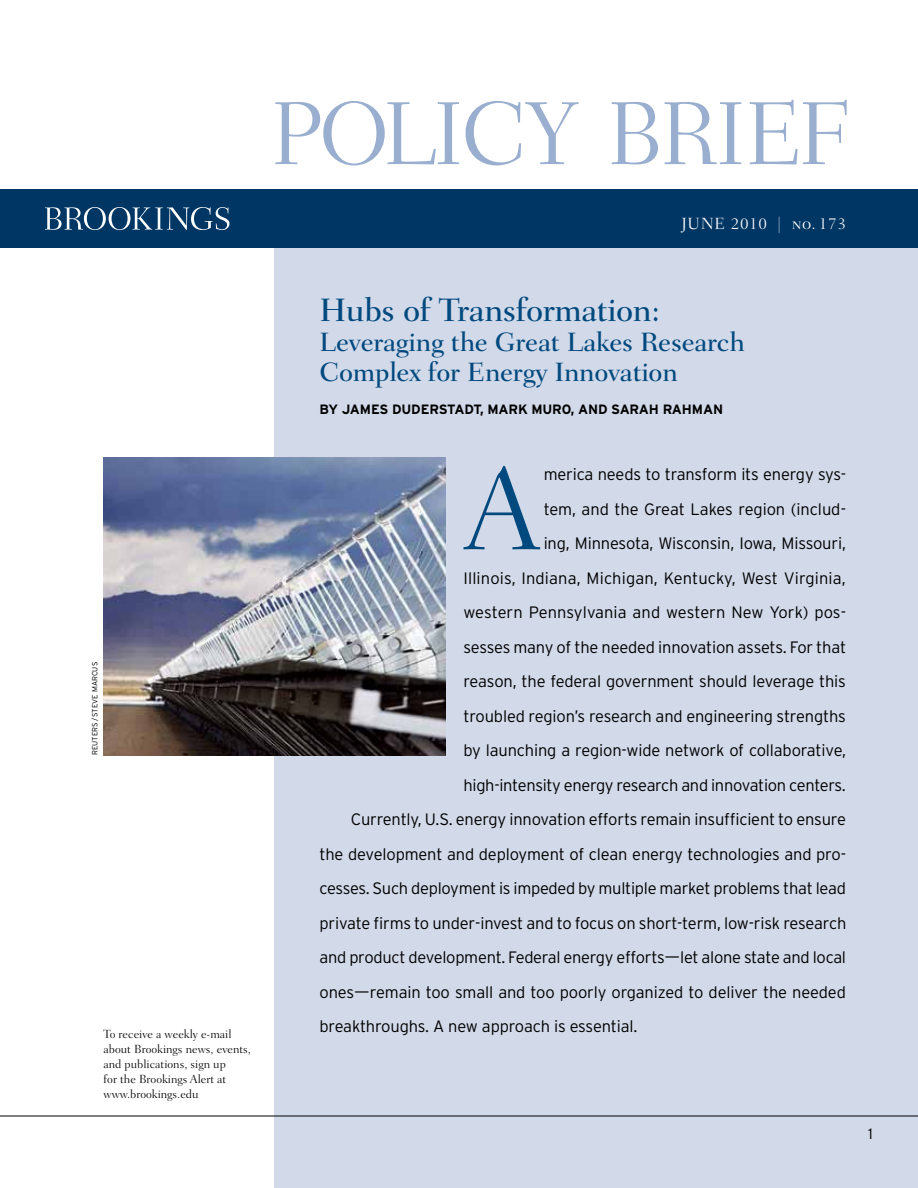
<style>
.page{position:relative;width:918px;height:1188px;background:#fff}
.page>*{position:absolute;margin:0;border:0;box-sizing:border-box;transform-origin:0 0}
.t1{font:300 118.2px "Fairfield LT Std";color:#00497f}
.t2{font:300 91.2px "Fairfield LT Std";letter-spacing:-.05em;color:#9aafcf}
.t3{font:500 33px "Fairfield LT Std";letter-spacing:-.015em;color:#00497f}
.t4{font:500 27px/30px "Fairfield LT Std";letter-spacing:-.01em;color:#00497f}
.t5{font:300 16.5px "Interstate";letter-spacing:-.01em;color:#000}
.t6{font:300 16.5px "Fairfield LT Std";letter-spacing:.04em;color:#fff}
.t7{font:300 15px "Interstate";color:#000}
.t8{font:700 13.5px "Interstate";letter-spacing:-.01em;color:#000}
.t9{font:300 12px/15px "Fairfield LT Std";color:#000}
.t10{font:300 7.5px "Interstate";color:#000}
.s1{color:#a1a9c5}
</style>
<div class="page">
<div style="left:274px;top:248px;width:644px;height:940px;background:#d2d9e9"></div>
<div style="left:0;top:189px;width:918px;height:59px;background:#003664"></div>
<svg style="left:45px;top:207px;width:184px;height:23px"></svg>
<img style="left:104px;top:458px;width:342px;height:297px">
<hr style="left:0;top:1116px;width:918px;height:1px;background:#000">
<h2 class="t2" style="left:270px;top:82px;width:583px">POLICY BRIEF</h2>
<p class="t6" style="left:681px;top:215px;width:166px">JUNE 2010 <span class="s1">|</span> no. 173</p>
<p class="t10" style="left:91px;top:755px;width:94px;rotate:-90deg">Reuters / steve Marcus</p>
<p class="t9" style="left:104px;top:1026px;width:149px">To receive a weekly e-mail about Brookings news, events, and publications, sign up<br>for the Brookings Alert at www.brookings.edu</p>
<h3 class="t3" style="left:320px;top:291px;width:342px">Hubs of Transformation:</h3>
<h3 class="t4" style="left:320px;top:327px;width:427px">Leveraging the Great Lakes Research<br>Complex for Energy Innovation</h3>
<p class="t8" style="left:320px;top:402px;width:405px">BY JAMES DUDERSTADT, MARK M URO, AND SARAH RAHMAN</p>
<h1 class="t1" style="left:464px;top:443px;width:78px">A</h1>
<p class="t5" style="left:544px;top:465px;width:304px">merica needs to transform its energy sys-</p>
<p class="t5" style="left:544px;top:500px;width:304px">tem, and the Great Lakes region (includ-</p>
<p class="t5" style="left:544px;top:534px;width:304px">ing, Minnesota, Wisconsin, Iowa, Missouri,</p>
<p class="t5" style="left:463px;top:569px;width:384px">Illinois, Indiana, Michigan, Kentucky, West Virginia,</p>
<p class="t5" style="left:463px;top:603px;width:384px">western Pennsylvania and western New York) pos-</p>
<p class="t5" style="left:463px;top:638px;width:384px">sesses many of the needed innovation assets. For that</p>
<p class="t5" style="left:463px;top:672px;width:384px">reason, the federal government should leverage this</p>
<p class="t5" style="left:463px;top:707px;width:384px">troubled region’s research and engineering strengths</p>
<p class="t5" style="left:463px;top:741px;width:384px">by launching a region-wide network of collaborative,</p>
<p class="t5" style="left:463px;top:776px;width:384px">high-intensity energy research and innovation centers.</p>
<p class="t5" style="left:351px;top:810px;width:497px">Currently, U.S. energy innovation efforts remain insufficient to ensure</p>
<p class="t5" style="left:320px;top:845px;width:528px">the development and deployment of clean energy technologies and pro-</p>
<p class="t5" style="left:320px;top:879px;width:528px">cesses. Such deployment is impeded by multiple market problems that lead</p>
<p class="t5" style="left:320px;top:914px;width:528px">private firms to under-invest and to focus on short-term, low-risk research</p>
<p class="t5" style="left:320px;top:948px;width:528px">and product development. Federal energy efforts—let alone state and local</p>
<p class="t5" style="left:320px;top:983px;width:528px">ones—remain too small and too poorly organized to deliver the needed</p>
<p class="t5" style="left:319px;top:1017px;width:320px">breakthroughs. A new approach is essential.</p>
<p class="t7" style="left:868px;top:1125px;width:6px">1</p>
</div>
